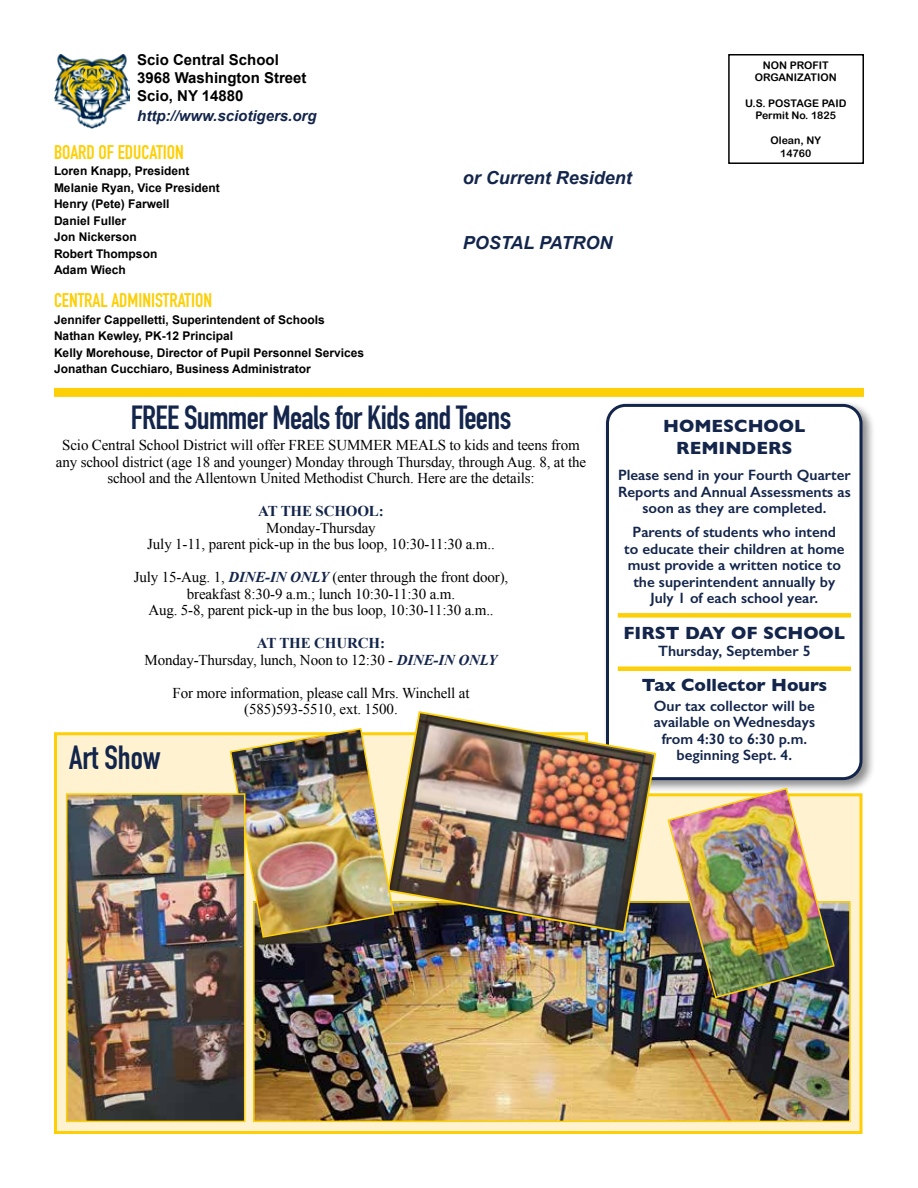
<style>
.page{position:relative;width:918px;height:1188px;background:#fff}
.page>*{position:absolute;margin:0;border:0;box-sizing:border-box;transform-origin:0 0}
.t1{font:700 33px "DIN Condensed";letter-spacing:-.02em;color:#13254b}
.t2{font:700 19.5px "DIN Condensed";color:#fdcf06}
.t3{font:700 18px/21.6px "Gill Sans";color:#13254b;text-align:center}
.t4{font:italic 700 18px "Arial";color:#13254b}
.t5{font:15px/16.5px "Times New Roman";letter-spacing:-.01em;color:#000;text-align:center}
.t6{font:600 15px/16.5px "Gill Sans";color:#13254b;text-align:center}
.t7{font:700 15px/18px "Arial";color:#000}
.t8{font:italic 700 15px "Arial";color:#13254b}
.t9{font:700 15px "Times New Roman";letter-spacing:-.01em;color:#13254b}
.t10{font:700 12px/16.5px "Arial";color:#000}
.t11{font:10.5px/12.6px "Arial Rounded MT Bold";color:#000;text-align:center}
.s1{font-weight:700;font-style:italic;color:#13254b}
.s2{font-weight:700;color:#13254b}
</style>
<div class="page">
<svg style="left:54px;top:732px;width:809px;height:402px;background:#feebac"></svg>
<div style="left:54px;top:388px;width:810px;height:9px;background:#fdcf06"></div>
<div style="left:728px;top:54px;width:136px;height:110px;border:2px solid #000"></div>
<img style="left:54px;top:54px;width:76px;height:74px">
<div style="left:603px;top:400px;width:272px;height:393px;background:#000;opacity:.46"></div>
<div style="left:608px;top:405px;width:253px;height:374px;background:#fff;border-radius:18px"></div>
<div style="left:606px;top:404px;width:256px;height:376px;border:3px solid #13254b;border-radius:18px"></div>
<div style="left:618px;top:613px;width:233px;height:5px;background:#fdcf06"></div>
<div style="left:618px;top:666px;width:233px;height:5px;background:#fdcf06"></div>
<img style="left:256px;top:904px;width:592px;height:215px">
<div style="left:253px;top:901px;width:598px;height:221px;border:2px solid #fdcf06"></div>
<img style="left:395px;top:710px;width:262px;height:224px">
<img style="left:229px;top:728px;width:166px;height:211px">
<img style="left:69px;top:796px;width:173px;height:323px">
<div style="left:66px;top:793px;width:179px;height:329px;border:2px solid #fdcf06"></div>
<img style="left:667px;top:787px;width:169px;height:212px">
<p class="t7" style="left:137px;top:51px;width:171px">Scio Central School<br>3968 Washington Street<br>Scio, NY 14880</p>
<p class="t8" style="left:137px;top:106px;width:181px">http://www.sciotigers.org</p>
<h2 class="t2" style="left:54px;top:139px;width:131px">BOARD OF EDUCATION</h2>
<p class="t10" style="left:54px;top:163px;width:167px">Loren Knapp, President<br>Melanie Ryan, Vice President<br>Henry (Pete) Farwell<br>Daniel Fuller<br>Jon Nickerson<br>Robert Thompson<br>Adam Wiech</p>
<h2 class="t2" style="left:54px;top:287px;width:160px">CENTRAL ADMINISTRATION</h2>
<p class="t10" style="left:54px;top:312px;width:312px">Jennifer Cappelletti, Superintendent of Schools Nathan Kewley, PK-12 Principal<br>Kelly Morehouse, Director of Pupil Personnel Services Jonathan Cucchiaro, Business Administrator</p>
<p class="t4" style="left:463px;top:166px;width:171px">or Current Resident</p>
<p class="t4" style="left:463px;top:231px;width:151px">POSTAL PATRON</p>
<p class="t11" style="left:755px;top:59px;width:84px">NON PROFIT<br>ORGANIZATION</p>
<p class="t11" style="left:745px;top:97px;width:103px">U.S. POSTAGE PAID<br>Permit No. 1825</p>
<p class="t11" style="left:771px;top:134px;width:52px">Olean, NY<br>14760</p>
<h1 class="t1" style="left:131px;top:395px;width:382px">FREE Summer Meals for Kids and Teens</h1>
<p class="t5" style="left:56px;top:437px;width:532px">Scio Central School District will offer FREE SUMMER MEALS to kids and teens from any school district (age 18 and younger) Monday through Thursday, through Aug. 8, at the school and the Allentown United Methodist Church. Here are the details:</p>
<p class="t9" style="left:258px;top:501px;width:127px">AT THE SCHOOL:</p>
<p class="t5" style="left:147px;top:519px;width:349px">Monday-Thursday<br>July 1-11, parent pick-up in the bus loop, 10:30-11:30 a.m..</p>
<p class="t5" style="left:134px;top:569px;width:376px">July 15-Aug. 1, <span class="s1">DINE-IN ONLY</span> (enter through the front door), breakfast 8:30-9 a.m.; lunch 10:30-11:30 a.m.<br>Aug. 5-8, parent pick-up in the bus loop, 10:30-11:30 a.m..</p>
<p class="t5" style="left:145px;top:635px;width:354px"><span class="s2">AT THE CHURCH:<br></span>Monday-Thursday, lunch, Noon to 12:30 - <span class="s1">DINE-IN ONLY</span></p>
<p class="t5" style="left:172px;top:684px;width:299px">For more information, please call Mrs. Winchell at (585)593-5510, ext. 1500.</p>
<h1 class="t1" style="left:69px;top:735px;width:93px">Art Show</h1>
<p class="t3" style="left:663px;top:415px;width:144px">HOMESCHOOL<br>REMINDERS</p>
<p class="t6" style="left:618px;top:467px;width:234px">Please send in your Fourth Quarter<br>Reports and Annual Assessments as soon as they are completed.</p>
<p class="t6" style="left:624px;top:524px;width:222px">Parents of students who intend to educate their children at home must provide a written notice to the superintendent annually by<br>July 1 of each school year.</p>
<p class="t6" style="left:658px;top:642px;width:154px">Thursday, September 5</p>
<p class="t3" style="left:623px;top:622px;width:223px">FIRST DAY OF SCHOOL</p>
<p class="t3" style="left:642px;top:674px;width:187px">Tax Collector Hours</p>
<p class="t6" style="left:654px;top:697px;width:163px">Our tax collector will be available on Wednesdays from 4:30 to 6:30 p.m. beginning Sept. 4.</p>
</div>
